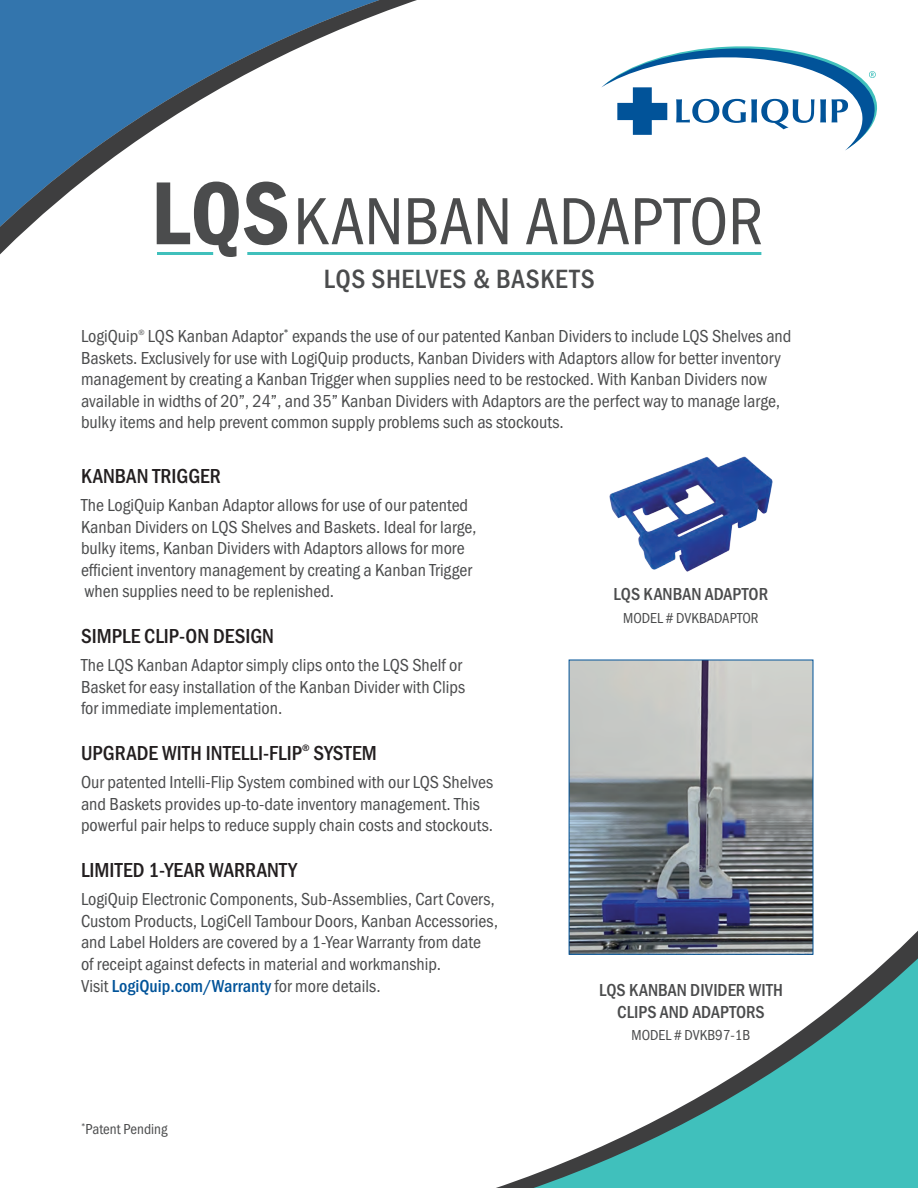
<style>
.page{position:relative;width:918px;height:1188px;background:#fff}
.page>*{position:absolute;margin:0;border:0;box-sizing:border-box;transform-origin:0 0}
.t1{font:69px "Franklin Gothic URW Cond";color:#4b4c4d}
.t2{font:500 27.3px "Franklin Gothic URW Cond";letter-spacing:.02em;color:#4b4c4d}
.Header_2{font:500 21px "Franklin Gothic URW Cond";color:#231f20}
.Body_Text{font:500 21px "Franklin Gothic URW Cond";color:#231f20}
.Body_Text-2{font:18px/21.6px "Franklin Gothic URW Cond";color:#4b4c4d}
.Body_Text-3{font:500 18px/21.6px "Franklin Gothic URW Cond";color:#4b4c4d;text-align:center}
.Body_Text-4{font:15px "Franklin Gothic URW Cond";color:#4b4c4d}
.Body_Text-5{font:7.8px "Franklin Gothic URW Cond";color:#4b4c4d}
.s1{font-family:"Franklin Gothic URW Con Dem";font-size:92.55px}
.s2{font-weight:500;color:#015399}
</style>
<div class="page">
<svg style="left:0;top:0;width:762px;height:255px"></svg>
<svg style="left:496px;top:896px;width:422px;height:292px"></svg>
<svg style="left:601px;top:46px;width:276px;height:105px"></svg>
<hr style="left:157px;top:252px;width:56px;height:3px;background:#40c0bc">
<hr style="left:247px;top:252px;width:514px;height:3px;background:#40c0bc">
<img style="left:571px;top:662px;width:240px;height:291px">
<div style="left:569px;top:660px;width:244px;height:295px;border:1px solid #015399"></div>
<img style="left:609px;top:456px;width:164px;height:116px">
<p class="t1" style="left:151px;top:172px;width:614px"><span class="s1">LQS</span>KANBAN ADAPTOR</p>
<p class="t2" style="left:324px;top:259px;width:272px">LQS SHELVES &amp; BASKETS</p>
<p class="Body_Text-2" style="left:81px;top:324px;width:712px;text-indent:67px">LQS Kanban Adaptor<sup>*</sup> expands the use of our patented Kanban Dividers to include LQS Shelves and Baskets. Exclusively for use with LogiQuip products, Kanban Dividers with Adaptors allow for better inventory management by creating a Kanban Trigger when supplies need to be restocked. With Kanban Dividers now available in widths of 20”, 24”, and 35” Kanban Dividers with Adaptors are the perfect way to manage large, bulky items and help prevent common supply problems such as stockouts.</p>
<p class="Body_Text-2" style="left:81px;top:324px;width:59px">LogiQuip</p>
<p class="Body_Text-5" style="left:138px;top:326px;width:8px">®</p>
<p class="Header_2" style="left:81px;top:461px;width:141px">KANBAN TRIGGER</p>
<p class="Body_Text-2" style="left:81px;top:493px;width:397px">The LogiQuip Kanban Adaptor allows for use of our patented Kanban Dividers on LQS Shelves and Baskets. Ideal for large, bulky items, Kanban Dividers with Adaptors allows for more efficient inventory management by creating a Kanban Trigger when supplies need to be replenished.</p>
<p class="Header_2" style="left:81px;top:621px;width:195px">SIMPLE CLIP-ON DESIGN</p>
<p class="Body_Text-2" style="left:81px;top:653px;width:386px">The LQS Kanban Adaptor simply clips onto the LQS Shelf or<br>Basket for easy installation of the Kanban Divider with Clips for immediate implementation.</p>
<p class="Body_Text" style="left:81px;top:738px;width:297px">UPGRADE WITH INTELLI-FLIP<sup>®</sup> SYSTEM</p>
<p class="Body_Text-2" style="left:81px;top:770px;width:414px">Our patented Intelli-Flip System combined with our LQS Shelves and Baskets provides up-to-date inventory management. This powerful pair helps to reduce supply chain costs and stockouts.</p>
<p class="Header_2" style="left:81px;top:855px;width:218px">LIMITED 1-YEAR WARRANTY</p>
<p class="Body_Text-2" style="left:81px;top:887px;width:419px">LogiQuip Electronic Components, Sub-Assemblies, Cart Covers, Custom Products, LogiCell Tambour Doors, Kanban Accessories, and Label Holders are covered by a 1-Year Warranty from date of receipt against defects in material and workmanship.<br>Visit <span class="s2">LogiQuip.com/Warranty</span> for more details.</p>
<p class="Body_Text-4" style="left:81px;top:1118px;width:88px"><sup>*</sup>Patent Pending</p>
<p class="Body_Text-3" style="left:614px;top:582px;width:156px">LQS KANBAN ADAPTOR</p>
<p class="Body_Text-4" style="left:623px;top:607px;width:137px">MODEL # DVKBADAPTOR</p>
<p class="Body_Text-3" style="left:599px;top:978px;width:185px">LQS KANBAN DIVIDER WITH<br>CLIPS AND ADAPTORS</p>
<p class="Body_Text-4" style="left:632px;top:1024px;width:121px">MODEL # DVKB97-1B</p>
</div>
